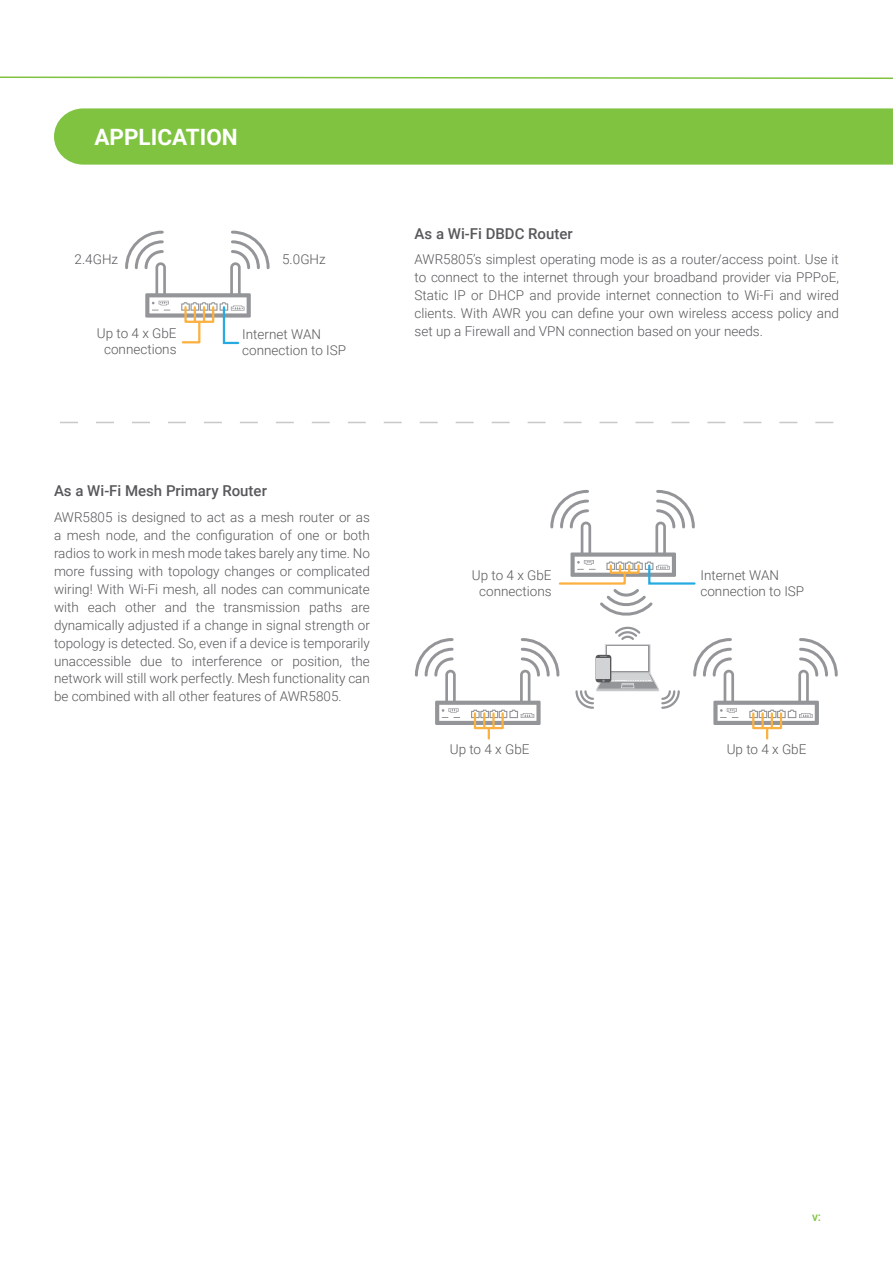
<style>
.page{position:relative;width:893px;height:1263px;background:#fff}
.page>*{position:absolute;margin:0;border:0;box-sizing:border-box;transform-origin:0 0}
.t1{font:700 22.5px "Roboto";color:#fff}
.t2{font:500 15px "Roboto";color:#58585b}
.t3{font:300 13.5px/18px "Roboto";color:#58585b;text-align:center}
</style>
<div class="page">
<svg style="left:550px;top:490px;width:146px;height:126px"></svg>
<svg style="left:415px;top:626px;width:423px;height:114px"></svg>
<svg style="left:125px;top:230px;width:145px;height:115px"></svg>
<svg style="left:0;top:76px;width:893px;height:3px"></svg>
<svg style="left:60px;top:422px;width:773px;height:1px"></svg>
<div style="left:54px;top:108px;width:839px;height:57px;background:#80c341"></div>
<h1 class="t1" style="left:94px;top:121px;width:145px">APPLICATION</h1>
<p class="t3" style="left:75px;top:250px;width:45px">2.4GHz</p>
<p class="t3" style="left:282px;top:250px;width:45px">5.0GHz</p>
<p class="t3" style="left:97px;top:325px;width:81px;line-height:16.2px">Up to 4 x GbE connections</p>
<p class="t3" style="left:242px;top:325px;width:105px;line-height:16.2px;text-align:left">Internet WAN connection to ISP</p>
<p class="t2" style="left:415px;top:223px;width:160px">As a Wi-Fi DBDC Router</p>
<p class="t3" style="left:415px;top:250px;width:426px;text-align:justify">AWR5805’s simplest operating mode is as a router/access point. Use it to connect to the internet through your broadband provider via PPPoE, Static IP or DHCP and provide internet connection to Wi-Fi and wired clients. With AWR you can define your own wireless access policy and set up a Firewall and VPN connection based on your needs.</p>
<p class="t2" style="left:54px;top:480px;width:214px">As a Wi-Fi Mesh Primary Router</p>
<p class="t3" style="left:54px;top:507px;width:317px;text-align:justify">AWR5805 is designed to act as a mesh router or as a mesh node, and the configuration of one or both radios to work in mesh mode takes barely any time. No more fussing with topology changes or complicated wiring! With Wi-Fi mesh, all nodes can communicate with each other and the transmission paths are dynamically adjusted if a change in signal strength or topology is detected. So, even if a device is temporarily unaccessible due to interference or position, the network will still work perfectly. Mesh functionality can be combined with all other features of AWR5805.</p>
<p class="t3" style="left:472px;top:566px;width:81px;line-height:16.2px">Up to 4 x GbE connections</p>
<p class="t3" style="left:700px;top:566px;width:105px;line-height:16.2px;text-align:left">Internet WAN connection to ISP</p>
<p class="t3" style="left:450px;top:740px;width:81px">Up to 4 x GbE</p>
<p class="t3" style="left:727px;top:740px;width:81px">Up to 4 x GbE</p>
</div>
